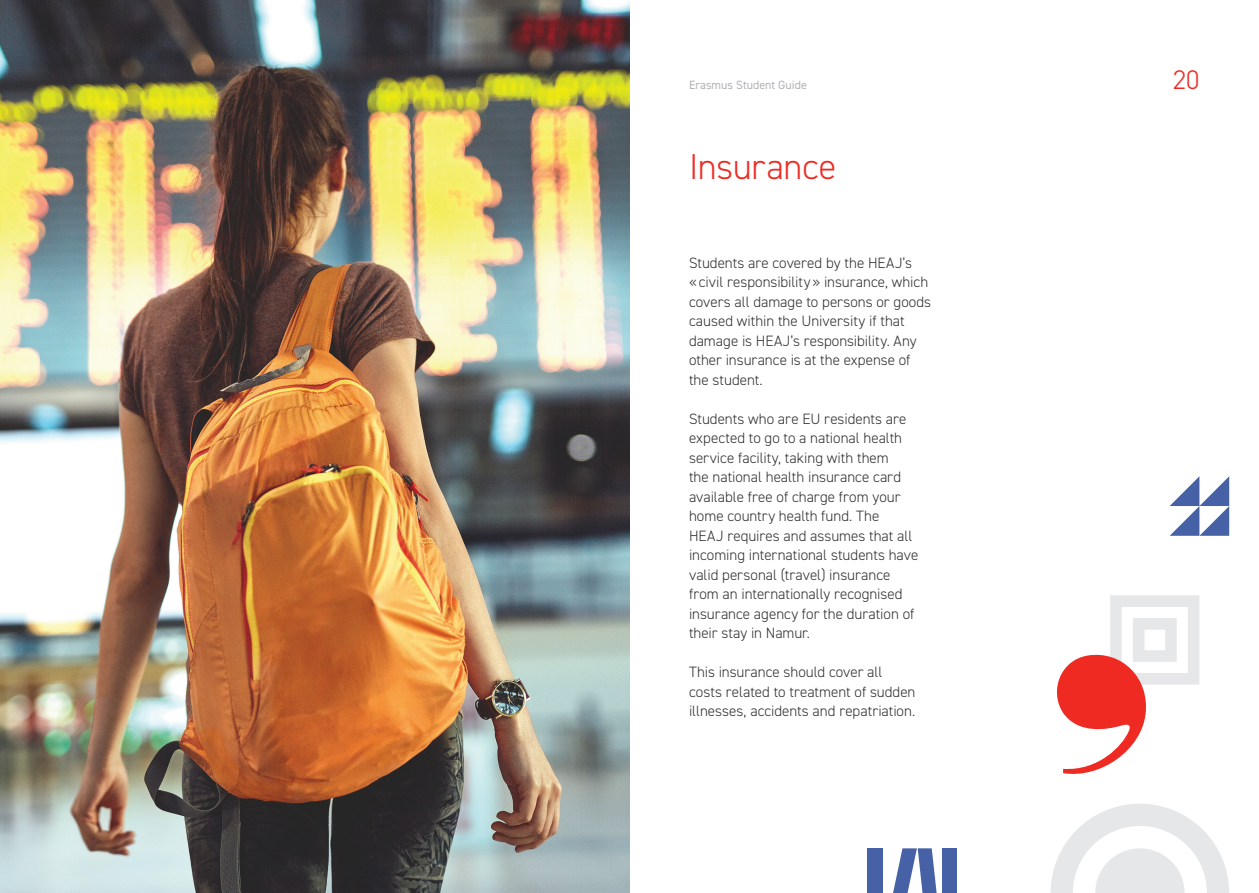
<style>
.page{position:relative;width:1259px;height:893px;background:#fff}
.page>*{position:absolute;margin:0;border:0;box-sizing:border-box;transform-origin:0 0}
.t1{font:300 36px "DIN2014";letter-spacing:-.005em;color:#ee2a23}
.t2{font:300 27px "DIN2014";color:#ee2a23}
.t3{font:300 15px/19.5px "DIN2014";color:#312f30}
.t4{font:12px "DIN2014";color:#b2b3b7}
</style>
<div class="page">
<img style="left:0;top:0;width:629px;height:893px">
<svg style="left:1050px;top:804px;width:179px;height:89px"></svg>
<svg style="left:1170px;top:476px;width:59px;height:60px"></svg>
<div style="left:943px;top:848px;width:14px;height:45px;background:#4661a5"></div>
<svg style="left:893px;top:848px;width:43px;height:45px"></svg>
<div style="left:867px;top:848px;width:16px;height:45px;background:#4661a5"></div>
<svg style="left:1057px;top:595px;width:142px;height:179px"></svg>
<p class="t4" style="left:689px;top:78px;width:119px">Erasmus Student Guide</p>
<h2 class="t2" style="left:1173px;top:64px;width:28px">20</h2>
<h1 class="t1" style="left:689px;top:144px;width:149px">Insurance</h1>
<p class="t3" style="left:689px;top:253px;width:243px">Students are covered by the HEAJ’s «civil responsibility» insurance, which covers all damage to persons or goods caused within the University if that damage is HEAJ’s responsibility. Any other insurance is at the expense of the student.</p>
<p class="t3" style="left:689px;top:409px;width:231px">Students who are EU residents are expected to go to a national health service facility, taking with them<br>the national health insurance card available free of charge from your home country health fund. The<br>HEAJ requires and assumes that all incoming international students have valid personal (travel) insurance from an internationally recognised insurance agency for the duration of their stay in Namur.</p>
<p class="t3" style="left:689px;top:663px;width:228px">This insurance should cover all costs related to treatment of sudden illnesses, accidents and repatriation.</p>
</div>
